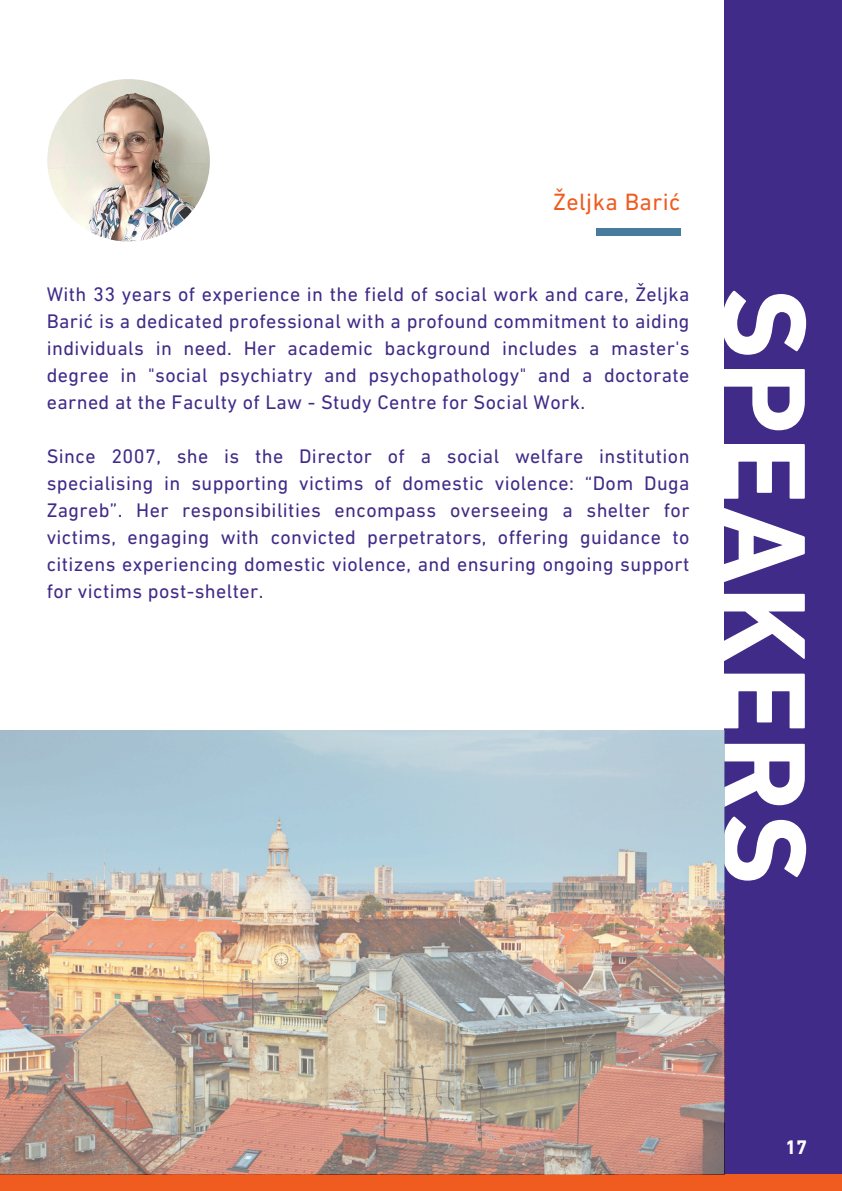
<style>
.page{position:relative;width:842px;height:1191px;background:#fff}
.page>*{position:absolute;margin:0;border:0;box-sizing:border-box;transform-origin:0 0}
.t1{font:700 120px "DIN Next LT Pro";letter-spacing:.02em;color:#fff}
.t2{font:24px "DIN Next LT Pro";letter-spacing:.02em;color:#f05b20}
.t3{font:20px/27px "DIN Next LT Pro";letter-spacing:.02em;color:#412b88;text-align:justify}
.t4{font:700 20px "DIN Next LT Pro";color:#fff}
</style>
<div class="page">
<div style="left:724px;top:0;width:118px;height:1191px;background:#412b88"></div>
<div style="left:0;top:1174px;width:842px;height:17px;background:#f05b20"></div>
<img style="left:47px;top:79px;width:163px;height:163px;border-radius:50%">
<div style="left:596px;top:228px;width:85px;height:8px;background:#487c9c"></div>
<img style="left:0;top:730px;width:724px;height:444px">
<p class="t2" style="left:553px;top:192px;width:129px">Željka Barić</p>
<h2 class="t3" style="left:47px;top:283px;width:644px">With 33 years of experience in the field of social work and care, Željka Barić is a dedicated professional with a profound commitment to aiding individuals in need. Her academic background includes a master's degree in "social psychiatry and psychopathology" and a doctorate earned at the Faculty of Law - Study Centre for Social Work.</h2>
<p class="t3" style="left:47px;top:445px;width:644px">Since 2007, she is the Director of a social welfare institution specialising in supporting victims of domestic violence: “Dom Duga Zagreb”. Her responsibilities encompass overseeing a shelter for victims, engaging with convicted perpetrators, offering guidance to citizens experiencing domestic violence, and ensuring ongoing support for victims post-shelter.</p>
<p class="t1" style="left:813px;top:287px;width:599px;rotate:90deg">SPEAKERS</p>
<h1 class="t4" style="left:785px;top:1139px;width:24px">17</h1>
</div>
